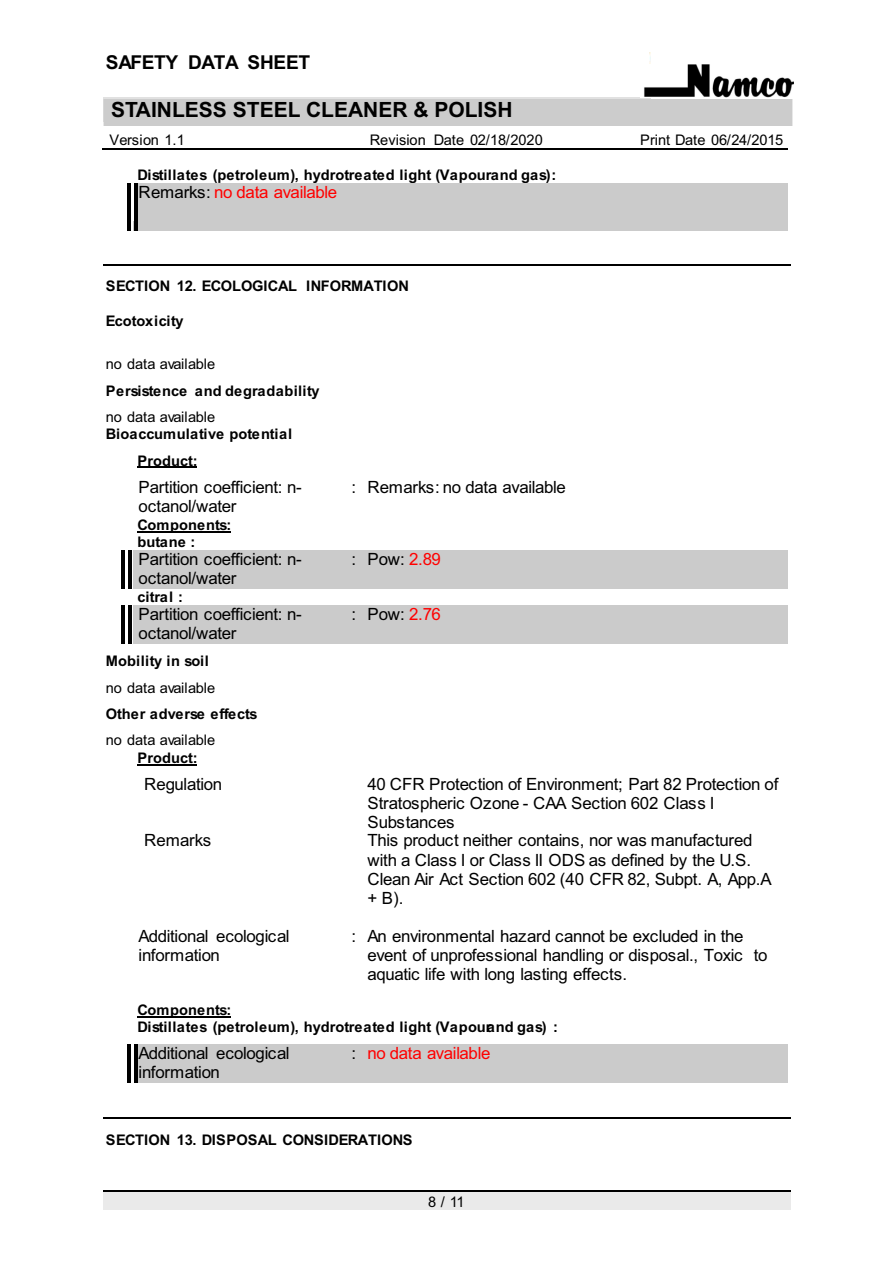
<style>
.page{position:relative;width:893px;height:1263px;background:#fff}
.page>*{position:absolute;margin:0;border:0;box-sizing:border-box;transform-origin:0 0}
.t1{font:700 21.3px "Arial";letter-spacing:.02em;color:#000}
.t2{font:700 21px "Arial";color:#000}
.t3{font:700 19.2px "Arial";letter-spacing:-.02em;color:#000}
.t4{font:16.8px/19.2px "Arial";letter-spacing:-.02em;color:#000}
.t5{font:16.8px "Arial";letter-spacing:-.02em;color:#f00}
.t6{font:700 14.7px/27px "Arial";color:#000}
.t7{font:14.7px "Arial";letter-spacing:-.02em;color:#000}
.t8{font:14.7px "Arial";color:#000}
.s1{color:#000}
.s2{color:#f00}
</style>
<div class="page">
<div style="left:104px;top:98px;width:687px;height:24px;background:#e1e1e1"></div>
<hr style="left:102px;top:148px;width:237px;height:1px;background:#000">
<hr style="left:339px;top:148px;width:237px;height:1px;background:#000">
<hr style="left:576px;top:148px;width:211px;height:1px;background:#000">
<div style="left:104px;top:1192px;width:687px;height:18px;background:#eaeaea"></div>
<hr style="left:104px;top:1191px;width:687px;height:1px;background:#000">
<hr style="left:137px;top:183px;width:2px;height:38px;background:#cbcbcb">
<div style="left:782px;top:183px;width:5px;height:38px;background:#cbcbcb"></div>
<div style="left:139px;top:183px;width:643px;height:19px;background:#cbcbcb"></div>
<div style="left:139px;top:202px;width:643px;height:19px;background:#cbcbcb"></div>
<div style="left:133px;top:221px;width:654px;height:9px;background:#cbcbcb"></div>
<hr style="left:134px;top:183px;width:3px;height:47px;background:#000">
<hr style="left:127px;top:183px;width:4px;height:47px;background:#000">
<hr style="left:104px;top:264px;width:687px;height:1px;background:#000">
<hr style="left:137px;top:467px;width:60px;height:1px;background:#000">
<hr style="left:137px;top:531px;width:94px;height:1px;background:#000">
<div style="left:335px;top:550px;width:5px;height:39px;background:#cbcbcb"></div>
<div style="left:133px;top:550px;width:202px;height:19px;background:#cbcbcb"></div>
<div style="left:133px;top:569px;width:202px;height:20px;background:#cbcbcb"></div>
<div style="left:340px;top:550px;width:6px;height:19px;background:#cbcbcb"></div>
<div style="left:356px;top:550px;width:6px;height:19px;background:#cbcbcb"></div>
<div style="left:340px;top:569px;width:22px;height:20px;background:#cbcbcb"></div>
<div style="left:346px;top:550px;width:10px;height:19px;background:#cbcbcb"></div>
<div style="left:362px;top:550px;width:5px;height:19px;background:#cbcbcb"></div>
<div style="left:782px;top:550px;width:5px;height:19px;background:#cbcbcb"></div>
<div style="left:362px;top:569px;width:425px;height:20px;background:#cbcbcb"></div>
<div style="left:367px;top:550px;width:415px;height:19px;background:#cbcbcb"></div>
<hr style="left:128px;top:550px;width:4px;height:39px;background:#000">
<hr style="left:122px;top:550px;width:3px;height:39px;background:#000">
<div style="left:335px;top:605px;width:5px;height:39px;background:#cbcbcb"></div>
<div style="left:133px;top:605px;width:202px;height:20px;background:#cbcbcb"></div>
<div style="left:133px;top:625px;width:202px;height:19px;background:#cbcbcb"></div>
<div style="left:340px;top:605px;width:6px;height:20px;background:#cbcbcb"></div>
<div style="left:356px;top:605px;width:6px;height:20px;background:#cbcbcb"></div>
<div style="left:340px;top:625px;width:22px;height:19px;background:#cbcbcb"></div>
<div style="left:346px;top:605px;width:10px;height:20px;background:#cbcbcb"></div>
<div style="left:362px;top:605px;width:5px;height:20px;background:#cbcbcb"></div>
<div style="left:782px;top:605px;width:5px;height:20px;background:#cbcbcb"></div>
<div style="left:362px;top:625px;width:425px;height:19px;background:#cbcbcb"></div>
<div style="left:367px;top:605px;width:415px;height:20px;background:#cbcbcb"></div>
<hr style="left:128px;top:605px;width:4px;height:39px;background:#000">
<hr style="left:122px;top:605px;width:3px;height:39px;background:#000">
<hr style="left:137px;top:764px;width:60px;height:1px;background:#000">
<hr style="left:137px;top:1016px;width:94px;height:2px;background:#000">
<hr style="left:137px;top:1045px;width:2px;height:38px;background:#cbcbcb">
<div style="left:335px;top:1045px;width:5px;height:38px;background:#cbcbcb"></div>
<div style="left:139px;top:1045px;width:196px;height:19px;background:#cbcbcb"></div>
<div style="left:139px;top:1064px;width:196px;height:19px;background:#cbcbcb"></div>
<div style="left:340px;top:1045px;width:6px;height:19px;background:#cbcbcb"></div>
<div style="left:356px;top:1045px;width:6px;height:19px;background:#cbcbcb"></div>
<div style="left:340px;top:1064px;width:22px;height:19px;background:#cbcbcb"></div>
<div style="left:346px;top:1045px;width:10px;height:19px;background:#cbcbcb"></div>
<div style="left:362px;top:1045px;width:5px;height:19px;background:#cbcbcb"></div>
<div style="left:782px;top:1045px;width:5px;height:19px;background:#cbcbcb"></div>
<div style="left:362px;top:1064px;width:425px;height:19px;background:#cbcbcb"></div>
<div style="left:367px;top:1045px;width:415px;height:19px;background:#cbcbcb"></div>
<hr style="left:134px;top:1045px;width:3px;height:38px;background:#000">
<hr style="left:127px;top:1045px;width:4px;height:38px;background:#000">
<hr style="left:104px;top:1118px;width:687px;height:1px;background:#000">
<div style="left:651px;top:47px;width:147px;height:52px;background:#fff"></div>
<img style="left:644px;top:65px;width:149px;height:33px">
<div style="left:105px;top:101px;width:685px;height:24px;background:#ccc"></div>
<div style="left:103px;top:99px;width:689px;height:27px;border:3px solid #ccc"></div>
<p class="t3" style="left:106px;top:55px;width:206px">SAFETY DATA SHEET</p>
<p class="t1" style="left:106px;top:101px;width:458px">A00141 MST STNLS STL CLNR/PLSH20net15</p>
<p class="t7" style="left:109px;top:134px;width:77px">Version 1.1</p>
<p class="t8" style="left:370px;top:134px;width:174px">Revision Date 02/18/2020</p>
<p class="t7" style="left:640px;top:134px;width:145px">Print Date 06/24/2015</p>
<p class="t2" style="left:111px;top:102px;width:403px">STAINLESS STEEL CLEANER &amp; POLISH</p>
<p class="t6" style="left:137px;top:162px;width:420px">Distillates (petroleum), hydrotreated light (Vapourand gas):</p>
<p class="t5" style="left:139px;top:186px;width:200px"><span class="s1">Remarks:</span> no data available</p>
<p class="t6" style="left:106px;top:274px;width:304px">SECTION 12. ECOLOGICAL INFORMATION</p>
<p class="t6" style="left:106px;top:309px;width:79px">Ecotoxicity</p>
<p class="t7" style="left:106px;top:358px;width:111px">no data available</p>
<p class="t6" style="left:106px;top:379px;width:215px">Persistence and degradability</p>
<p class="t7" style="left:106px;top:411px;width:111px">no data available</p>
<p class="t6" style="left:137px;top:421px;width:156px;text-indent:-32px">Bioaccumulative potential<br>Product:</p>
<p class="t4" style="left:139px;top:479px;width:165px">Partition coefficient: n&shy;octanol/water</p>
<p class="t4" style="left:351px;top:479px;width:216px">: Remarks: no data available</p>
<p class="t6" style="left:137px;top:518px;width:95px;line-height:17px">Components: butane :</p>
<p class="t4" style="left:139px;top:551px;width:165px">Partition coefficient: n&shy;octanol/water</p>
<p class="t4" style="left:351px;top:551px;width:91px">: Pow: <span class="s2">2.89</span></p>
<p class="t6" style="left:137px;top:585px;width:47px">citral :</p>
<p class="t4" style="left:139px;top:606px;width:165px">Partition coefficient: n&shy;octanol/water</p>
<p class="t4" style="left:351px;top:606px;width:91px">: Pow: <span class="s2">2.76</span></p>
<p class="t6" style="left:106px;top:649px;width:104px">Mobility in soil</p>
<p class="t7" style="left:106px;top:683px;width:111px">no data available</p>
<p class="t6" style="left:106px;top:702px;width:153px">Other adverse effects</p>
<p class="t7" style="left:106px;top:734px;width:111px">no data available</p>
<p class="t6" style="left:137px;top:746px;width:62px">Product:</p>
<p class="t4" style="left:144px;top:776px;width:79px">Regulation</p>
<p class="t4" style="left:367px;top:776px;width:412px">40 CFR Protection of Environment; Part 82 Protection of<br>Stratospheric Ozone - CAA Section 602 Class I<br>Substances</p>
<p class="t4" style="left:144px;top:832px;width:68px">Remarks</p>
<p class="t4" style="left:367px;top:832px;width:406px">This product neither contains, nor was manufactured with a Class I or Class II ODS as defined by the U.S.<br>Clean Air Act Section 602 (40 CFR 82, Subpt. A, App.A + B).</p>
<p class="t4" style="left:139px;top:928px;width:152px">Additional ecological information</p>
<p class="t4" style="left:367px;top:928px;width:402px;text-indent:-16px">: An environmental hazard cannot be excluded in the event of unprofessional handling or disposal., Toxic to aquatic life with long lasting effects.</p>
<p class="t6" style="left:137px;top:1003px;width:422px;line-height:16.8px">Components:<br>Distillates (petroleum), hydrotreated light (Vapourand gas) :</p>
<p class="t4" style="left:139px;top:1045px;width:152px">Additional ecological information</p>
<p class="t5" style="left:351px;top:1047px;width:140px"><span class="s1">:</span> no data available</p>
<p class="t6" style="left:106px;top:1127px;width:308px">SECTION 13. DISPOSAL CONSIDERATIONS</p>
<p class="t7" style="left:428px;top:1196px;width:38px">8 / 11</p>
</div>
